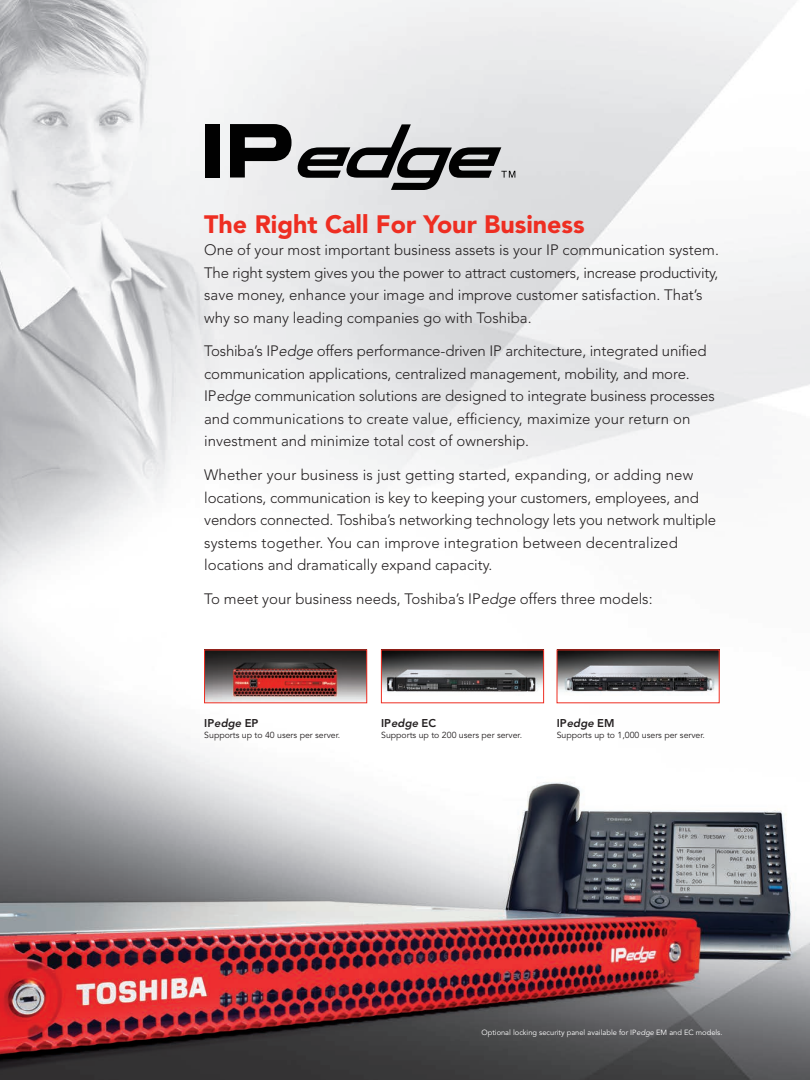
<style>
.page{position:relative;width:810px;height:1080px;background:#fff}
.page>*{position:absolute;margin:0;border:0;box-sizing:border-box;transform-origin:0 0}
.t1{font:900 25px "Avenir";color:#ee2e22}
.intro_copy_AH{font:300 15px/22.5px "Avenir";color:#231f20}
.caption_HD{font:800 11.25px "Avenir";color:#231f20}
.t2{font:8.75px "Avenir";color:#231f20}
.asterisk{font:7.5px "Avenir";color:#fff}
.s1{font-style:italic}
</style>
<div class="page">
<img style="left:0;top:0;width:810px;height:1080px">
<div style="left:557px;top:650px;width:162px;height:53px;background:#fff"></div>
<img style="left:559px;top:652px;width:159px;height:41px">
<div style="left:381px;top:650px;width:163px;height:53px;background:#fff"></div>
<img style="left:383px;top:652px;width:159px;height:40px">
<img style="left:206px;top:652px;width:159px;height:49px">
<div style="left:205px;top:124px;width:15px;height:54px;background:#010101"></div>
<svg style="left:230px;top:124px;width:285px;height:66px;background:#959697"></svg>
<h1 class="t1" style="left:204px;top:209px;width:382px">The Right Call For Your Business</h1>
<p class="intro_copy_AH" style="left:204px;top:239px;width:516px">One of your most important business assets is your IP communication system.<br>The right system gives you the power to attract customers, increase productivity, save money, enhance your image and improve customer satisfaction. That’s why so many leading companies go with Toshiba.</p>
<p class="intro_copy_AH" style="left:204px;top:340px;width:512px">Toshiba’s IP<span class="s1">edge</span> offers performance-driven IP architecture, integrated unified communication applications, centralized management, mobility, and more.<br>IP<span class="s1">edge</span> communication solutions are designed to integrate business processes and communications to create value, efficiency, maximize your return on investment and minimize total cost of ownership.</p>
<p class="intro_copy_AH" style="left:204px;top:464px;width:514px">Whether your business is just getting started, expanding, or adding new locations, communication is key to keeping your customers, employees, and vendors connected. Toshiba’s networking technology lets you network multiple systems together. You can improve integration between decentralized locations and dramatically expand capacity.</p>
<p class="intro_copy_AH" style="left:204px;top:588px;width:450px">To meet your business needs, Toshiba’s IP<span class="s1">edge</span> offers three models:</p>
<p class="caption_HD" style="left:204px;top:716px;width:56px">IP<span class="s1">edge</span> EP</p>
<p class="t2" style="left:204px;top:730px;width:138px">Supports up to 40 users per server.</p>
<p class="caption_HD" style="left:381px;top:716px;width:57px">IP<span class="s1">edge</span> EC</p>
<p class="t2" style="left:381px;top:730px;width:142px">Supports up to 200 users per server.</p>
<p class="caption_HD" style="left:557px;top:716px;width:59px">IP<span class="s1">edge</span> EM</p>
<p class="t2" style="left:557px;top:730px;width:150px">Supports up to 1,000 users per server.</p>
<p class="asterisk" style="left:482px;top:1028px;width:243px">Optional locking security panel available for IP<span class="s1">edge</span> EM and EC models.</p>
</div>
